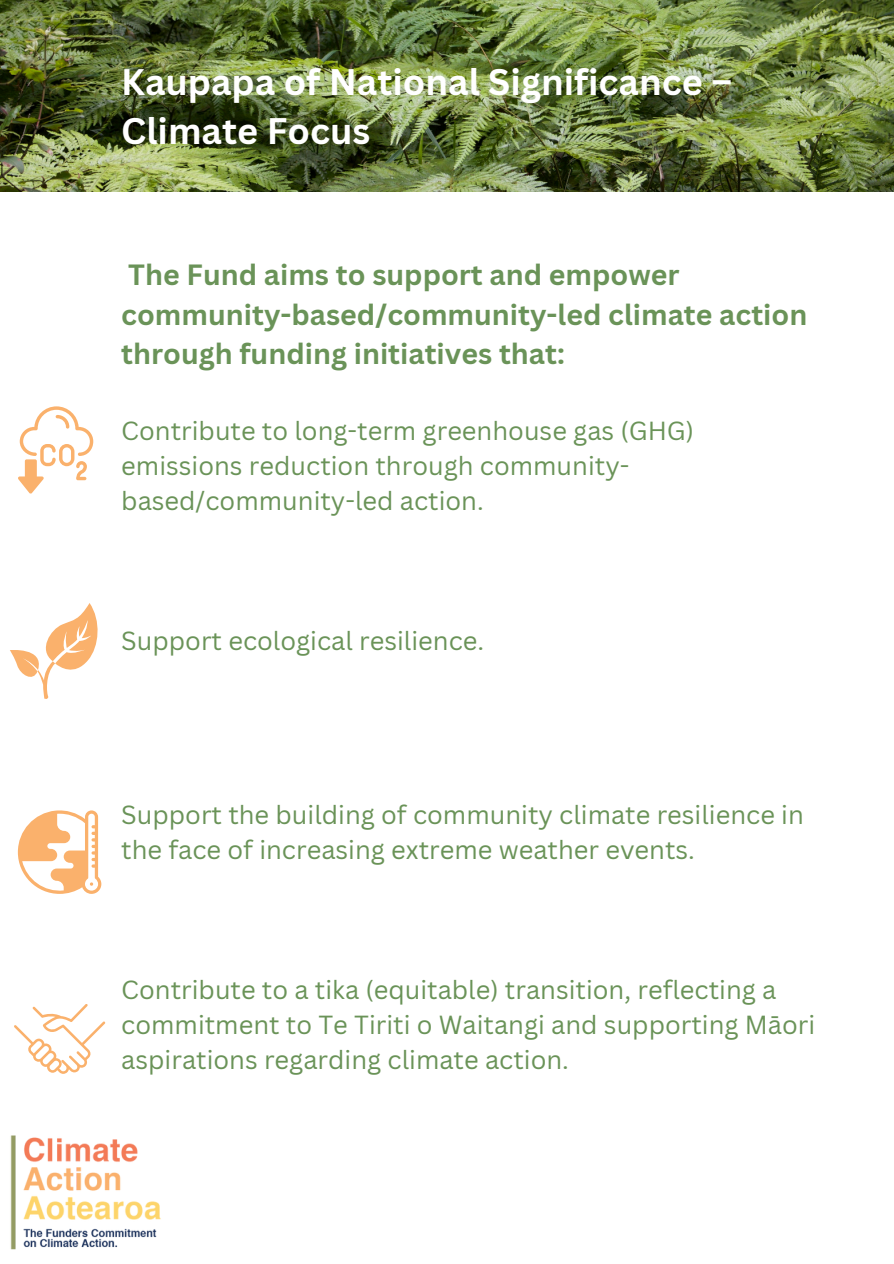
<style>
.page{position:relative;width:894px;height:1264px;background:#fff}
.page>*{position:absolute;margin:0;border:0;box-sizing:border-box;transform-origin:0 0}
.t1{font:700 36px/49.5px "Canva Sans";color:#fff}
.t2{font:700 28.5px/39.3px "Canva Sans";color:#6a9358}
.t3{font:25.5px/34.8px "Canva Sans";color:#6a9358}
</style>
<div class="page">
<img style="left:0;top:0;width:893px;height:192px">
<svg style="left:18px;top:406px;width:75px;height:88px"></svg>
<svg style="left:14px;top:1004px;width:91px;height:69px"></svg>
<svg style="left:18px;top:810px;width:83px;height:84px"></svg>
<svg style="left:10px;top:603px;width:88px;height:96px"></svg>
<img style="left:10px;top:1135px;width:151px;height:115px">
<h1 class="t1" style="left:121px;top:56px;width:612px">Kaupapa of National Significance –<br>Climate Focus</h1>
<h2 class="t2" style="left:121px;top:254px;width:687px">The Fund aims to support and empower community-based/community-led climate action through funding initiatives that:</h2>
<p class="t3" style="left:121px;top:413px;width:574px">Contribute to long-term greenhouse gas (GHG) emissions reduction through community&shy;based/community-led action.</p>
<p class="t3" style="left:121px;top:622px;width:364px">Support ecological resilience.</p>
<p class="t3" style="left:121px;top:797px;width:684px">Support the building of community climate resilience in the face of increasing extreme weather events.</p>
<p class="t3" style="left:121px;top:971px;width:695px">Contribute to a tika (equitable) transition, reflecting a commitment to Te Tiriti o Waitangi and supporting Māori aspirations regarding climate action.</p>
</div>
